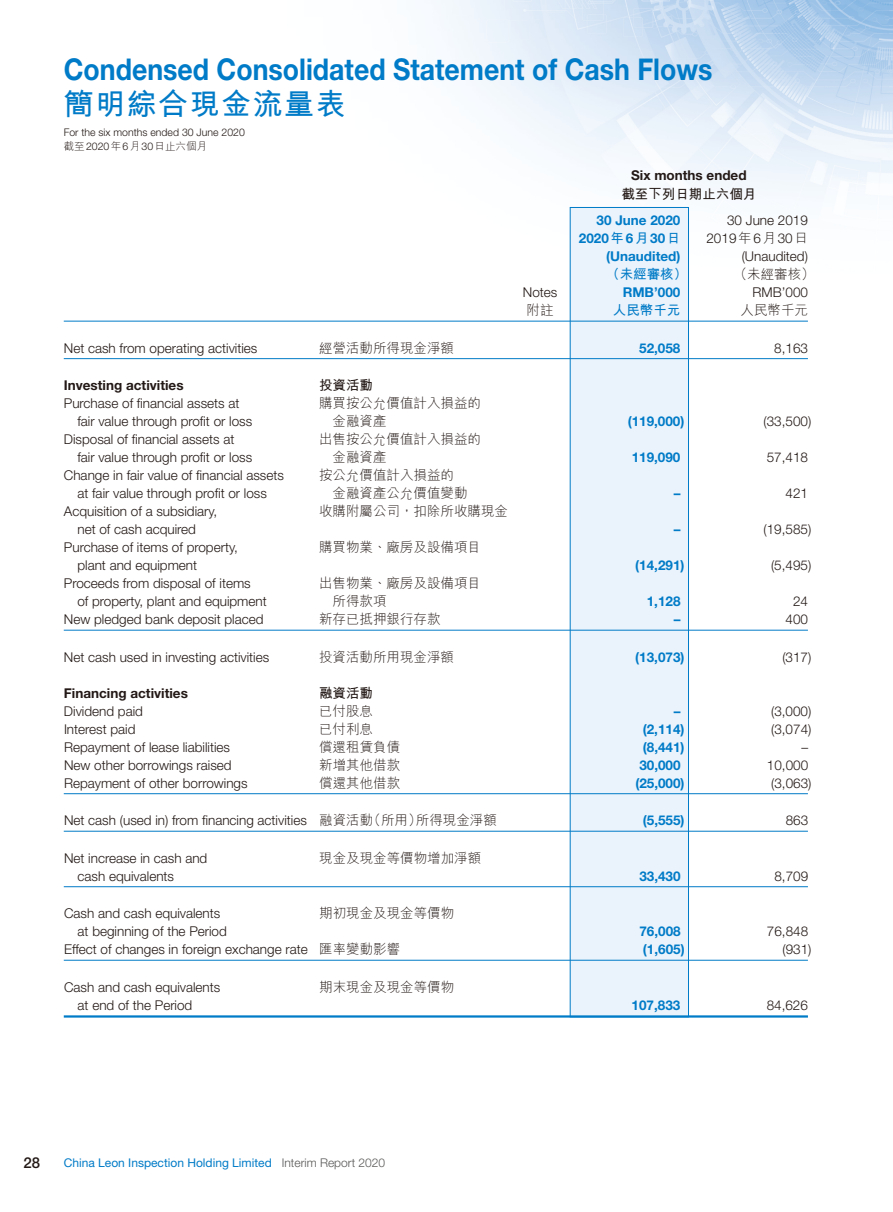
<style>
.page{position:relative;width:893px;height:1212px;background:#fff}
.page>*{position:absolute;margin:0;border:0;box-sizing:border-box;transform-origin:0 0}
.t1{font:700 30px "Helvetica Neue LT Std";color:#007bc7;scale:.89 1}
.t2{font:700 30px "M Hei HK";letter-spacing:.05em;color:#007bc7}
.t3{font:500 15px "Helvetica Neue LT Std";color:#231916}
.t4{font:300 13.5px "Helvetica Neue LT Std";color:#231916}
.t5{font:300 13.5px "M Hei HK";color:#231916}
.t6{font:700 13.5px "Helvetica Neue LT Std";color:#007bc7}
.t7{font:700 13.5px "Helvetica Neue LT Std";color:#231916}
.t8{font:700 13.5px "M Hei HK";color:#231916}
.t9{font:700 13.5px "M Hei HK";color:#007bc7}
.t10{font:12px "Helvetica Neue LT Std";color:#007bc7}
.t11{font:300 10.5px "Helvetica Neue LT Std";color:#231916}
.t12{font:300 10.5px "M Hei HK";color:#231916}
.s1{font-family:"Helvetica Neue LT Std"}
.s2{font-family:"M Hei HK"}
.s3{font-weight:300;color:#595857}
</style>
<div class="page">
<img style="left:206px;top:0;width:686px;height:364px">
<div style="left:570px;top:207px;width:119px;height:810px;background:#eaf2fb;border:1px solid #007bc7"></div>
<hr style="left:64px;top:321px;width:744px;height:1px;background:#007bc7">
<hr style="left:64px;top:358px;width:744px;height:1px;background:#007bc7">
<hr style="left:64px;top:630px;width:744px;height:1px;background:#007bc7">
<hr style="left:64px;top:793px;width:744px;height:1px;background:#007bc7">
<hr style="left:64px;top:831px;width:744px;height:1px;background:#007bc7">
<hr style="left:64px;top:886px;width:744px;height:1px;background:#007bc7">
<hr style="left:64px;top:960px;width:744px;height:1px;background:#007bc7">
<hr style="left:64px;top:1015px;width:744px;height:2px;background:#007bc7">
<h1 class="t1" style="left:64px;top:51px;width:730px">Condensed Consolidated Statement of Cash Flows</h1>
<h1 class="t2" style="left:64px;top:82px;width:284px">簡明綜合現金流量表</h1>
<p class="t11" style="left:64px;top:126px;width:183px">For the six months ended 30 June 2020</p>
<p class="t12" style="left:64px;top:141px;width:145px">截至<span class="s1">2020</span>年<span class="s1">6</span>月<span class="s1">30</span>日止六個月</p>
<p class="t7" style="left:631px;top:167px;width:117px">Six months ended</p>
<p class="t8" style="left:621px;top:184px;width:136px">截至下列日期止六個月</p>
<p class="t6" style="left:597px;top:212px;width:85px">30 June 2020</p>
<p class="t4" style="left:727px;top:212px;width:82px">30 June 2019</p>
<p class="t6" style="left:579px;top:230px;width:103px">2020<span class="s2">年</span>6<span class="s2">月</span>30<span class="s2">日</span></p>
<p class="t4" style="left:706px;top:230px;width:103px">2019<span class="s2">年</span>6<span class="s2">月</span>30<span class="s2">日</span></p>
<p class="t6" style="left:606px;top:248px;width:76px">(Unaudited)</p>
<p class="t4" style="left:742px;top:248px;width:68px">(Unaudited)</p>
<p class="t9" style="left:606px;top:264px;width:82px">（未經審核）</p>
<p class="t5" style="left:734px;top:267px;width:82px">（未經審核）</p>
<p class="t4" style="left:523px;top:284px;width:36px">Notes</p>
<p class="t6" style="left:623px;top:284px;width:59px">RMB’000</p>
<p class="t4" style="left:752px;top:284px;width:57px">RMB’000</p>
<p class="t5" style="left:527px;top:303px;width:28px">附註</p>
<p class="t9" style="left:613px;top:300px;width:69px">人民幣千元</p>
<p class="t5" style="left:740px;top:303px;width:69px">人民幣千元</p>
<p class="t4" style="left:64px;top:340px;width:195px">Net cash from operating activities</p>
<p class="t5" style="left:319px;top:341px;width:137px">經營活動所得現金淨額</p>
<p class="t6" style="left:639px;top:339px;width:43px">52,058</p>
<p class="t4" style="left:774px;top:340px;width:35px">8,163</p>
<p class="t7" style="left:64px;top:377px;width:121px">Investing activities</p>
<p class="t8" style="left:319px;top:375px;width:55px">投資活動</p>
<p class="t4" style="left:64px;top:395px;width:177px">Purchase of financial assets at</p>
<p class="t5" style="left:319px;top:396px;width:163px">購買按公允價值計入損益的</p>
<p class="t4" style="left:77px;top:413px;width:176px">fair value through profit or loss</p>
<p class="t5" style="left:332px;top:414px;width:55px">金融資產</p>
<p class="t6" style="left:628px;top:413px;width:58px">(119,000)</p>
<p class="t4" style="left:763px;top:413px;width:49px">(33,500)</p>
<p class="t4" style="left:64px;top:431px;width:172px">Disposal of financial assets at</p>
<p class="t5" style="left:319px;top:432px;width:163px">出售按公允價值計入損益的</p>
<p class="t4" style="left:77px;top:449px;width:176px">fair value through profit or loss</p>
<p class="t5" style="left:333px;top:450px;width:55px">金融資產</p>
<p class="t6" style="left:632px;top:449px;width:50px">119,090</p>
<p class="t4" style="left:767px;top:449px;width:43px">57,418</p>
<p class="t4" style="left:64px;top:467px;width:222px">Change in fair value of financial assets</p>
<p class="t5" style="left:319px;top:468px;width:136px">按公允價值計入損益的</p>
<p class="t4" style="left:77px;top:485px;width:191px">at fair value through profit or loss</p>
<p class="t5" style="left:333px;top:486px;width:137px">金融資產公允價值變動</p>
<p class="t6" style="left:674px;top:485px;width:8px">–</p>
<p class="t4" style="left:785px;top:485px;width:24px">421</p>
<p class="t4" style="left:64px;top:503px;width:155px">Acquisition of a subsidiary,</p>
<p class="t5" style="left:319px;top:504px;width:190px">收購附屬公司，扣除所收購現金</p>
<p class="t4" style="left:77px;top:521px;width:120px">net of cash acquired</p>
<p class="t6" style="left:674px;top:521px;width:8px">–</p>
<p class="t4" style="left:763px;top:521px;width:49px">(19,585)</p>
<p class="t4" style="left:64px;top:539px;width:175px">Purchase of items of property,</p>
<p class="t5" style="left:319px;top:540px;width:164px">購買物業、廠房及設備項目</p>
<p class="t4" style="left:77px;top:557px;width:121px">plant and equipment</p>
<p class="t6" style="left:635px;top:557px;width:51px">(14,291)</p>
<p class="t4" style="left:771px;top:557px;width:42px">(5,495)</p>
<p class="t4" style="left:64px;top:575px;width:188px">Proceeds from disposal of items</p>
<p class="t5" style="left:319px;top:576px;width:164px">出售物業、廠房及設備項目</p>
<p class="t4" style="left:77px;top:593px;width:191px">of property, plant and equipment</p>
<p class="t5" style="left:333px;top:594px;width:56px">所得款項</p>
<p class="t6" style="left:647px;top:593px;width:35px">1,128</p>
<p class="t4" style="left:793px;top:593px;width:17px">24</p>
<p class="t4" style="left:64px;top:611px;width:201px">New pledged bank deposit placed</p>
<p class="t5" style="left:319px;top:612px;width:123px">新存已抵押銀行存款</p>
<p class="t6" style="left:674px;top:611px;width:8px">–</p>
<p class="t4" style="left:786px;top:611px;width:24px">400</p>
<p class="t4" style="left:64px;top:649px;width:207px">Net cash used in investing activities</p>
<p class="t5" style="left:319px;top:650px;width:137px">投資活動所用現金淨額</p>
<p class="t6" style="left:635px;top:648px;width:51px">(13,073)</p>
<p class="t4" style="left:782px;top:649px;width:31px">(317)</p>
<p class="t7" style="left:64px;top:684px;width:125px">Financing activities</p>
<p class="t8" style="left:319px;top:683px;width:55px">融資活動</p>
<p class="t4" style="left:64px;top:703px;width:81px">Dividend paid</p>
<p class="t5" style="left:319px;top:704px;width:55px">已付股息</p>
<p class="t6" style="left:674px;top:702px;width:8px">–</p>
<p class="t4" style="left:771px;top:703px;width:42px">(3,000)</p>
<p class="t4" style="left:64px;top:720px;width:73px">Interest paid</p>
<p class="t5" style="left:319px;top:722px;width:55px">已付利息</p>
<p class="t6" style="left:643px;top:720px;width:43px">(2,114)</p>
<p class="t4" style="left:771px;top:720px;width:42px">(3,074)</p>
<p class="t4" style="left:64px;top:738px;width:168px">Repayment of lease liabilities</p>
<p class="t5" style="left:319px;top:740px;width:82px">償還租賃負債</p>
<p class="t6" style="left:643px;top:738px;width:43px">(8,441)</p>
<p class="t4" style="left:801px;top:738px;width:8px">–</p>
<p class="t4" style="left:64px;top:756px;width:169px">New other borrowings raised</p>
<p class="t5" style="left:319px;top:758px;width:82px">新增其他借款</p>
<p class="t6" style="left:639px;top:756px;width:43px">30,000</p>
<p class="t4" style="left:767px;top:756px;width:43px">10,000</p>
<p class="t4" style="left:64px;top:774px;width:185px">Repayment of other borrowings</p>
<p class="t5" style="left:319px;top:776px;width:83px">償還其他借款</p>
<p class="t6" style="left:635px;top:774px;width:51px">(25,000)</p>
<p class="t4" style="left:771px;top:774px;width:42px">(3,063)</p>
<p class="t4" style="left:64px;top:812px;width:434px">Net cash (used in) from financing activities <span class="s2">融資活動（所用）所得現金淨額</span></p>
<p class="t6" style="left:643px;top:812px;width:43px">(5,555)</p>
<p class="t4" style="left:786px;top:812px;width:24px">863</p>
<p class="t4" style="left:64px;top:849px;width:145px">Net increase in cash and</p>
<p class="t5" style="left:319px;top:851px;width:164px">現金及現金等價物增加淨額</p>
<p class="t4" style="left:78px;top:867px;width:98px">cash equivalents</p>
<p class="t6" style="left:639px;top:867px;width:43px">33,430</p>
<p class="t4" style="left:774px;top:867px;width:35px">8,709</p>
<p class="t4" style="left:64px;top:905px;width:158px">Cash and cash equivalents</p>
<p class="t5" style="left:319px;top:906px;width:136px">期初現金及現金等價物</p>
<p class="t4" style="left:78px;top:923px;width:151px">at beginning of the Period</p>
<p class="t6" style="left:639px;top:923px;width:43px">76,008</p>
<p class="t4" style="left:767px;top:923px;width:43px">76,848</p>
<p class="t4" style="left:64px;top:941px;width:338px">Effect of changes in foreign exchange rate <span class="s2">匯率變動影響</span></p>
<p class="t6" style="left:643px;top:941px;width:43px">(1,605)</p>
<p class="t4" style="left:782px;top:941px;width:31px">(931)</p>
<p class="t4" style="left:64px;top:978px;width:158px">Cash and cash equivalents</p>
<p class="t5" style="left:319px;top:980px;width:136px">期末現金及現金等價物</p>
<p class="t4" style="left:78px;top:996px;width:116px">at end of the Period</p>
<p class="t6" style="left:632px;top:996px;width:50px">107,833</p>
<p class="t4" style="left:767px;top:997px;width:43px">84,626</p>
<p class="t3" style="left:24px;top:1154px;width:18px">28</p>
<p class="t10" style="left:64px;top:1155px;width:323px">China Leon Inspection Holding Limited <span class="s3">Interim Report 2020</span></p>
</div>
